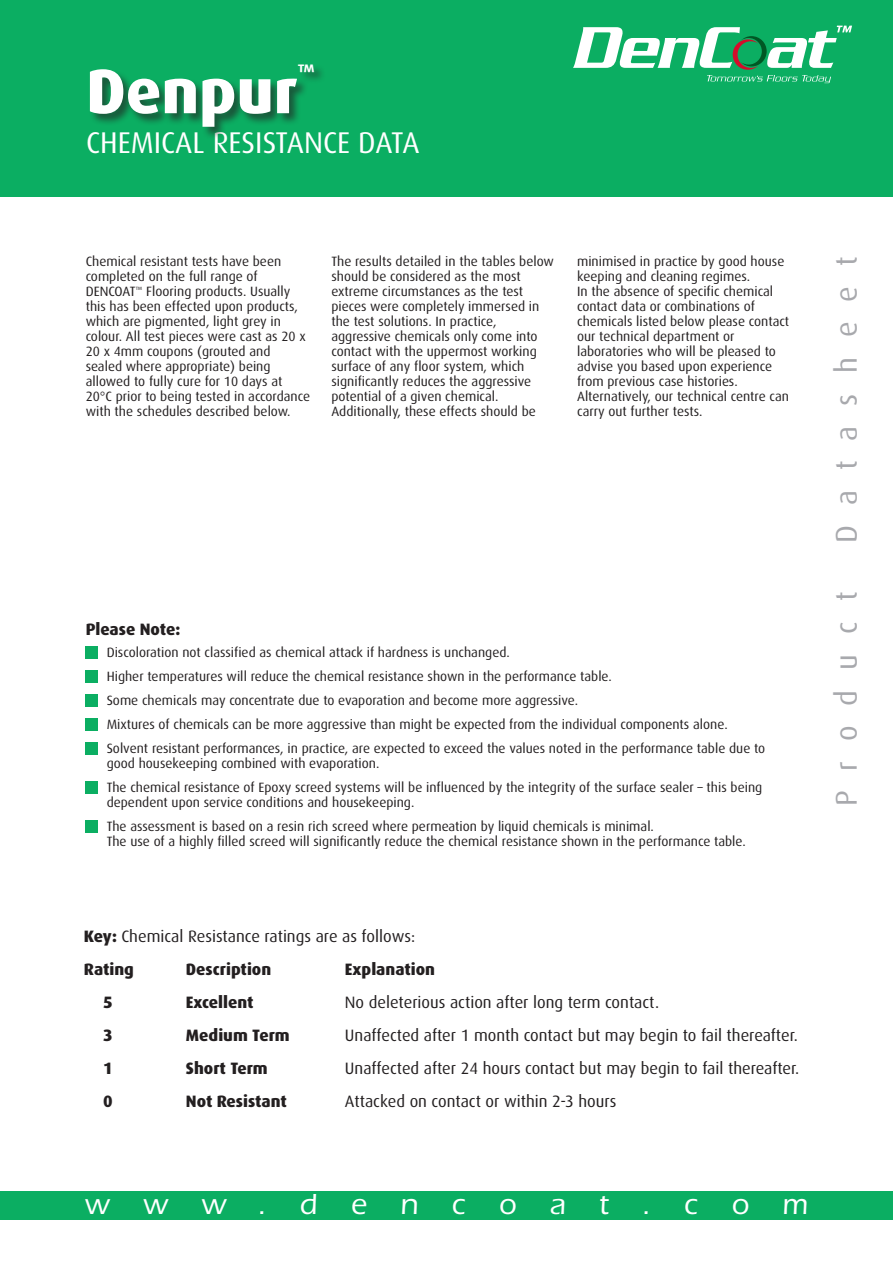
<style>
.page{position:relative;width:893px;height:1263px;background:#fff}
.page>*{position:absolute;margin:0;border:0;box-sizing:border-box;transform-origin:0 0}
.Normal{font:800 63px "Dax";color:#fff}
.Normal-2{font:30px "Dax";color:#fff}
.Normal-3{font:30px "Dax";letter-spacing:.67em;color:#a8a9ad}
.Normal-4{font:500 30px "Itc Eras";letter-spacing:1.11em;color:#fff}
.Normal-5{font:800 22.5px "Dax";color:#fff}
.brød_over{font:16.5px "Dax";color:#231f20}
.brød_over-2{font:800 16.5px "Dax";color:#231f20}
.brød_over-3{font:13.5px/15px "Dax";color:#231f20}
.s1{font-weight:800}
</style>
<div class="page">
<div style="left:1px;top:1191px;width:892px;height:28px;background:#0bae62"></div>
<div style="left:0;top:0;width:893px;height:197px;background:#0bae62"></div>
<svg style="left:573px;top:26px;width:279px;height:57px"></svg>
<div style="left:90px;top:64px;width:236px;height:76px;background:#231f20;opacity:.6"></div>
<div style="left:85px;top:646px;width:13px;height:13px;background:#0bae62"></div>
<div style="left:85px;top:670px;width:13px;height:13px;background:#0bae62"></div>
<div style="left:85px;top:694px;width:13px;height:13px;background:#0bae62"></div>
<div style="left:85px;top:718px;width:13px;height:13px;background:#0bae62"></div>
<div style="left:85px;top:742px;width:13px;height:13px;background:#0bae62"></div>
<div style="left:85px;top:781px;width:13px;height:13px;background:#0bae62"></div>
<div style="left:85px;top:820px;width:13px;height:13px;background:#0bae62"></div>
<p class="Normal-5" style="left:297px;top:60px;width:19px">™</p>
<p class="Normal" style="left:86px;top:56px;width:213px">Denpur</p>
<p class="Normal-2" style="left:86px;top:127px;width:335px">CHEMICAL RESISTANCE DATA</p>
<p class="brød_over-3" style="left:86px;top:254px;width:226px">Chemical resistant tests have been completed on the full range of DENCOAT<sup>™</sup> Flooring products. Usually this has been effected upon products, which are pigmented, light grey in colour. All test pieces were cast as 20 x 20 x 4mm coupons (grouted and sealed where appropriate) being allowed to fully cure for 10 days at 20°C prior to being tested in accordance with the schedules described below.</p>
<p class="brød_over-3" style="left:331px;top:254px;width:224px">The results detailed in the tables below should be considered as the most extreme circumstances as the test pieces were completely immersed in the test solutions. In practice, aggressive chemicals only come into contact with the uppermost working surface of any floor system, which significantly reduces the aggressive potential of a given chemical.</p>
<p class="brød_over-3" style="left:331px;top:404px;width:206px">Additionally, these effects should be</p>
<p class="brød_over-3" style="left:577px;top:254px;width:209px">minimised in practice by good house keeping and cleaning regimes.</p>
<p class="brød_over-3" style="left:577px;top:284px;width:214px">In the absence of specific chemical contact data or combinations of chemicals listed below please contact our technical department or laboratories who will be pleased to advise you based upon experience from previous case histories.</p>
<p class="brød_over-3" style="left:577px;top:389px;width:213px">Alternatively, our technical centre can carry out further tests.</p>
<p class="brød_over-2" style="left:86px;top:620px;width:96px">Please Note:</p>
<p class="brød_over-3" style="left:107px;top:645px;width:405px">Discoloration not classified as chemical attack if hardness is unchanged.</p>
<p class="brød_over-3" style="left:107px;top:669px;width:507px">Higher temperatures will reduce the chemical resistance shown in the performance table.</p>
<p class="brød_over-3" style="left:107px;top:693px;width:473px">Some chemicals may concentrate due to evaporation and become more aggressive.</p>
<p class="brød_over-3" style="left:107px;top:717px;width:622px">Mixtures of chemicals can be more aggressive than might be expected from the individual components alone.</p>
<p class="brød_over-3" style="left:107px;top:741px;width:660px">Solvent resistant performances, in practice, are expected to exceed the values noted in the performance table due to</p>
<p class="brød_over-3" style="left:107px;top:756px;width:274px">good housekeeping combined with evaporation.</p>
<p class="brød_over-3" style="left:107px;top:780px;width:657px">The chemical resistance of Epoxy screed systems will be influenced by the integrity of the surface sealer – this being</p>
<p class="brød_over-3" style="left:107px;top:795px;width:309px">dependent upon service conditions and housekeeping.</p>
<p class="brød_over-3" style="left:107px;top:819px;width:549px">The assessment is based on a resin rich screed where permeation by liquid chemicals is minimal.</p>
<p class="brød_over-3" style="left:107px;top:834px;width:641px">The use of a highly filled screed will significantly reduce the chemical resistance shown in the performance table.</p>
<p class="brød_over" style="left:84px;top:927px;width:333px"><span class="s1">Key:</span> Chemical Resistance ratings are as follows:</p>
<p class="brød_over-2" style="left:84px;top:959px;width:52px">Rating</p>
<p class="brød_over-2" style="left:186px;top:959px;width:87px">Description</p>
<p class="brød_over-2" style="left:345px;top:959px;width:92px">Explanation</p>
<p class="brød_over-2" style="left:103px;top:992px;width:11px">5</p>
<p class="brød_over-2" style="left:186px;top:992px;width:69px">Excellent</p>
<p class="brød_over" style="left:345px;top:993px;width:316px">No deleterious action after long term contact.</p>
<p class="brød_over-2" style="left:103px;top:1025px;width:11px">3</p>
<p class="brød_over-2" style="left:186px;top:1025px;width:105px">Medium Term</p>
<p class="brød_over" style="left:345px;top:1026px;width:454px">Unaffected after 1 month contact but may begin to fail thereafter.</p>
<p class="brød_over-2" style="left:103px;top:1058px;width:11px">1</p>
<p class="brød_over-2" style="left:186px;top:1058px;width:83px">Short Term</p>
<p class="brød_over" style="left:345px;top:1059px;width:456px">Unaffected after 24 hours contact but may begin to fail thereafter.</p>
<p class="brød_over-2" style="left:103px;top:1091px;width:11px">0</p>
<p class="brød_over-2" style="left:186px;top:1091px;width:103px">Not Resistant</p>
<p class="brød_over" style="left:345px;top:1092px;width:273px">Attacked on contact or within 2-3 hours</p>
<p class="Normal-3" style="left:830px;top:543px;width:288px;rotate:-90deg">Datasheet</p>
<p class="Normal-3" style="left:830px;top:806px;width:216px;rotate:-90deg">Product</p>
<p class="Normal-4" style="left:85px;top:1187px;width:725px">www.dencoat.com</p>
</div>
